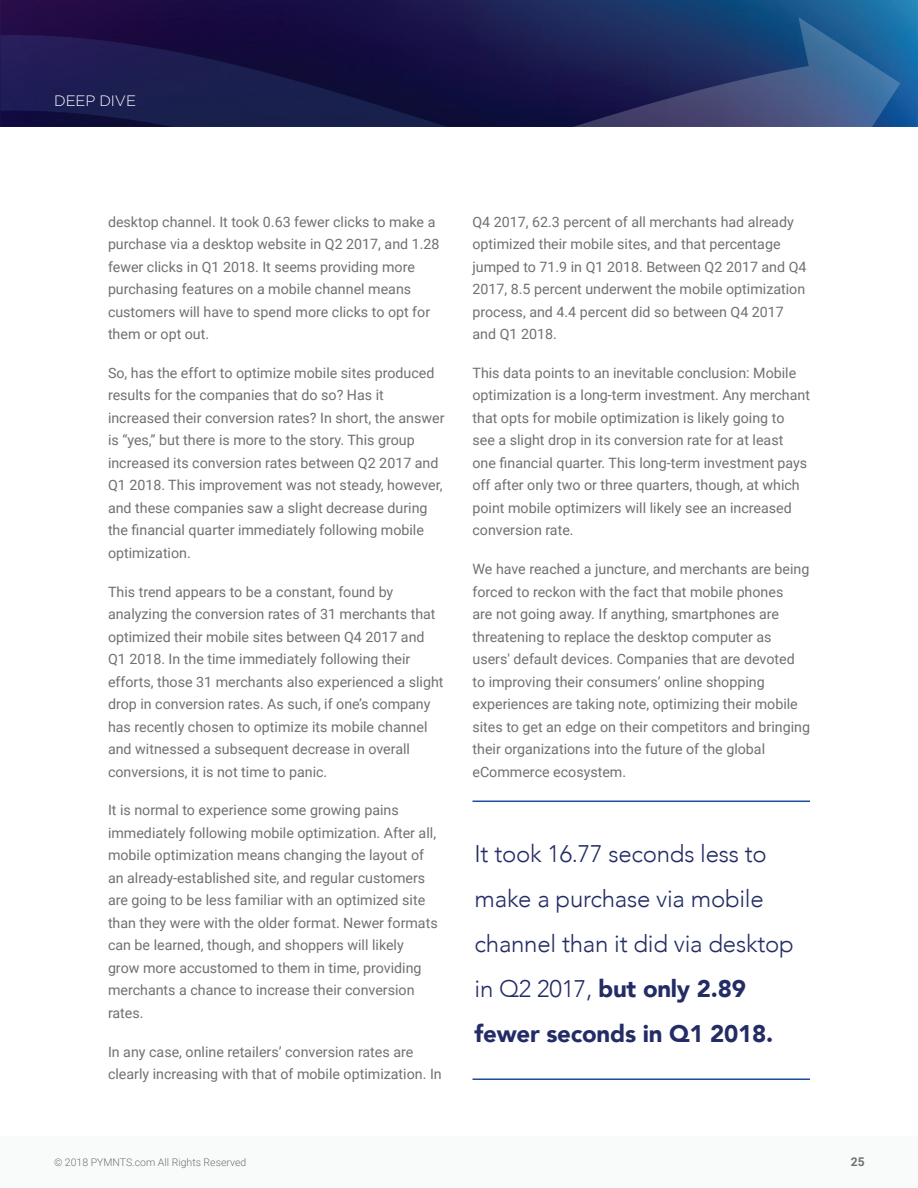
<style>
.page{position:relative;width:918px;height:1188px;background:#fff}
.page>*{position:absolute;margin:0;border:0;box-sizing:border-box;transform-origin:0 0}
.t1{font:300 24px/45px "Avenir";letter-spacing:-.01em;color:#232c64}
.t2{font:300 15px "Gotham";letter-spacing:-.01em;color:#fff}
.t3{font:14.25px/22.5px "Roboto";color:#707073}
.t4{font:700 12px "Roboto";color:#707073}
.t5{font:300 10.5px "Roboto";color:#707073}
.s1{font-weight:900}
</style>
<div class="page">
<img style="left:0;top:0;width:918px;height:127px">
<svg style="left:0;top:29px;width:77px;height:98px;background:#1d1851"></svg>
<svg style="left:77px;top:17px;width:823px;height:110px;background:#1e2758"></svg>
<div style="left:0;top:1136px;width:918px;height:52px;background:#f9fafa"></div>
<hr style="left:472px;top:801px;width:338px;height:1px;background:#1d4b9d">
<hr style="left:472px;top:1078px;width:338px;height:2px;background:#1d4b9d">
<p class="t2" style="left:54px;top:92px;width:83px">DEEP DIVE</p>
<p class="t3" style="left:108px;top:210px;width:333px">desktop channel. It took 0.63 fewer clicks to make a purchase via a desktop website in Q2 2017, and 1.28 fewer clicks in Q1 2018. It seems providing more purchasing features on a mobile channel means customers will have to spend more clicks to opt for them or opt out.</p>
<p class="t3" style="left:108px;top:361px;width:338px">So, has the effort to optimize mobile sites produced results for the companies that do so? Has it increased their conversion rates? In short, the answer is “yes,” but there is more to the story. This group increased its conversion rates between Q2 2017 and Q1 2018. This improvement was not steady, however, and these companies saw a slight decrease during the financial quarter immediately following mobile optimization.</p>
<p class="t3" style="left:108px;top:580px;width:337px">This trend appears to be a constant, found by analyzing the conversion rates of 31 merchants that optimized their mobile sites between Q4 2017 and Q1 2018. In the time immediately following their efforts, those 31 merchants also experienced a slight drop in conversion rates. As such, if one’s company has recently chosen to optimize its mobile channel and witnessed a subsequent decrease in overall conversions, it is not time to panic.</p>
<p class="t3" style="left:108px;top:798px;width:331px">It is normal to experience some growing pains immediately following mobile optimization. After all, mobile optimization means changing the layout of an already-established site, and regular customers are going to be less familiar with an optimized site than they were with the older format. Newer formats can be learned, though, and shoppers will likely grow more accustomed to them in time, providing merchants a chance to increase their conversion rates.</p>
<p class="t3" style="left:108px;top:1040px;width:335px">In any case, online retailers’ conversion rates are clearly increasing with that of mobile optimization. In</p>
<p class="t3" style="left:473px;top:210px;width:336px">Q4 2017, 62.3 percent of all merchants had already optimized their mobile sites, and that percentage jumped to 71.9 in Q1 2018. Between Q2 2017 and Q4<br>2017, 8.5 percent underwent the mobile optimization process, and 4.4 percent did so between Q4 2017 and Q1 2018.</p>
<p class="t3" style="left:473px;top:361px;width:339px">This data points to an inevitable conclusion: Mobile optimization is a long-term investment. Any merchant that opts for mobile optimization is likely going to see a slight drop in its conversion rate for at least one financial quarter. This long-term investment pays off after only two or three quarters, though, at which point mobile optimizers will likely see an increased conversion rate.</p>
<p class="t3" style="left:473px;top:557px;width:339px">We have reached a juncture, and merchants are being forced to reckon with the fact that mobile phones<br>are not going away. If anything, smartphones are threatening to replace the desktop computer as users' default devices. Companies that are devoted to improving their consumers’ online shopping experiences are taking note, optimizing their mobile sites to get an edge on their competitors and bringing their organizations into the future of the global eCommerce ecosystem.</p>
<h1 class="t1" style="left:475px;top:832px;width:321px">It took 16.77 seconds less to make a purchase via mobile channel than it did via desktop in Q2 2017, <span class="s1">but only 2.89 fewer seconds in Q1 2018.</span></h1>
<p class="t5" style="left:54px;top:1155px;width:194px">© 2018 PYMNTS.com All Rights Reserved</p>
<p class="t4" style="left:851px;top:1153px;width:15px">25</p>
</div>
